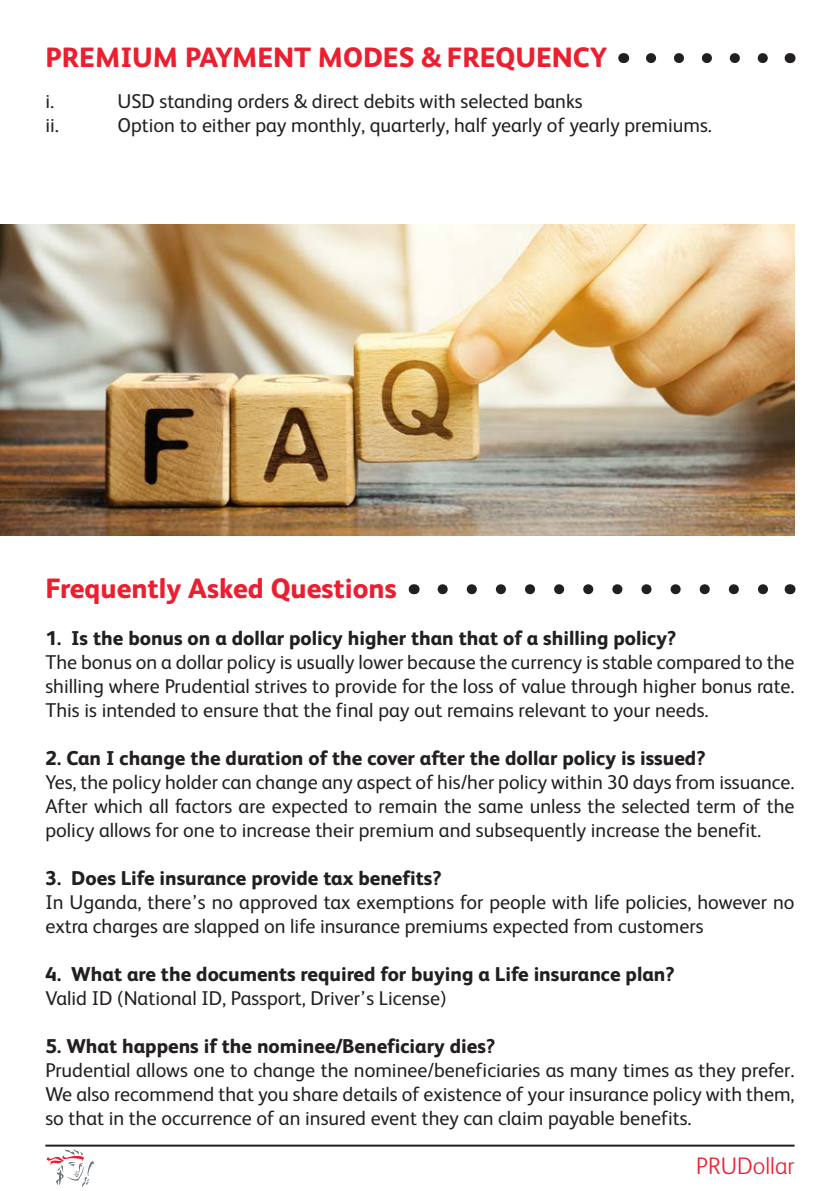
<style>
.page{position:relative;width:840px;height:1191px;background:#fff}
.page>*{position:absolute;margin:0;border:0;box-sizing:border-box;transform-origin:0 0}
.t1{font:800 28px "FS Albert";color:#eb1f30}
.t2{font:300 24px "FS Albert";color:#eb1f30}
.t3{font:20px/24px "FS Albert";color:#231f20;text-align:justify}
.t4{font:800 20px "FS Albert";color:#231f20}
</style>
<div class="page">
<hr style="left:45px;top:1144px;width:749px;height:2px;background:#231f20">
<svg style="left:47px;top:1149px;width:47px;height:37px"></svg>
<svg style="left:650px;top:53px;width:118px;height:10px"></svg>
<svg style="left:442px;top:584px;width:326px;height:10px"></svg>
<img style="left:0;top:225px;width:794px;height:310px">
<p class="t1" style="left:45px;top:41px;width:563px">PREMIUM PAYMENT MODES &amp; FREQUENCY</p>
<p class="t3" style="left:45px;top:89px;width:10px">i.</p>
<p class="t3" style="left:117px;top:89px;width:466px">USD standing orders &amp; direct debits with selected banks</p>
<p class="t3" style="left:45px;top:113px;width:15px">ii.</p>
<p class="t3" style="left:117px;top:113px;width:595px">Option to either pay monthly, quarterly, half yearly of yearly premiums.</p>
<p class="t1" style="left:45px;top:572px;width:352px">Frequently Asked Questions</p>
<p class="t4" style="left:45px;top:626px;width:632px">1. Is the bonus on a dollar policy higher than that of a shilling policy?</p>
<p class="t3" style="left:45px;top:650px;width:750px">The bonus on a dollar policy is usually lower because the currency is stable compared to the shilling where Prudential strives to provide for the loss of value through higher bonus rate.<br>This is intended to ensure that the final pay out remains relevant to your needs.</p>
<p class="t4" style="left:45px;top:746px;width:661px">2. Can I change the duration of the cover after the dollar policy is issued?</p>
<p class="t3" style="left:45px;top:770px;width:750px">Yes, the policy holder can change any aspect of his/her policy within 30 days from issuance.<br>After which all factors are expected to remain the same unless the selected term of the policy allows for one to increase their premium and subsequently increase the benefit.</p>
<p class="t4" style="left:45px;top:866px;width:397px">3. Does Life insurance provide tax benefits?</p>
<p class="t3" style="left:45px;top:890px;width:750px">In Uganda, there’s no approved tax exemptions for people with life policies, however no extra charges are slapped on life insurance premiums expected from customers</p>
<p class="t4" style="left:45px;top:962px;width:630px">4. What are the documents required for buying a Life insurance plan?</p>
<p class="t3" style="left:45px;top:986px;width:402px">Valid ID (National ID, Passport, Driver’s License)</p>
<p class="t4" style="left:45px;top:1034px;width:451px">5. What happens if the nominee/Beneficiary dies?</p>
<p class="t3" style="left:45px;top:1058px;width:750px">Prudential allows one to change the nominee/beneficiaries as many times as they prefer.<br>We also recommend that you share details of existence of your insurance policy with them, so that in the occurrence of an insured event they can claim payable benefits.</p>
<p class="t2" style="left:696px;top:1151px;width:100px">PRUDollar</p>
</div>
